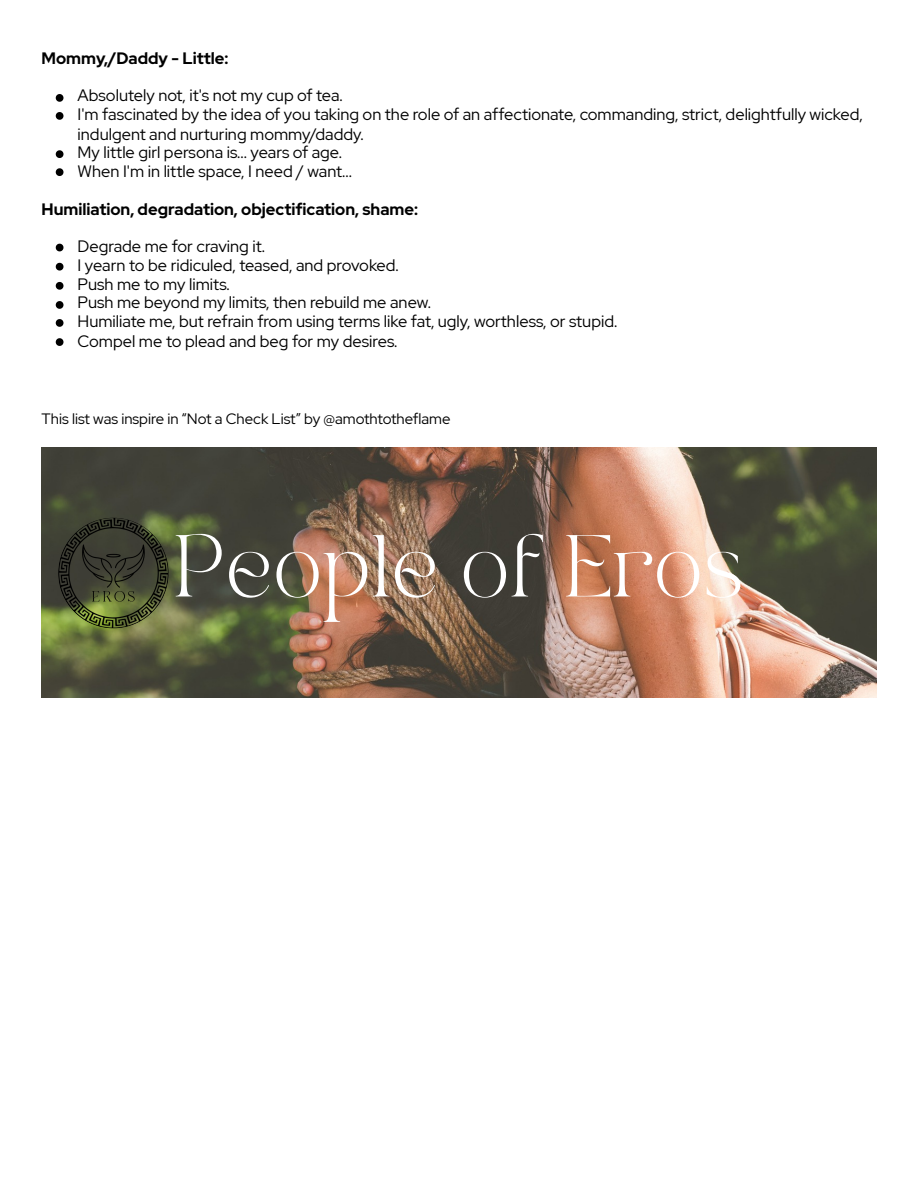
<style>
.page{position:relative;width:918px;height:1186px;background:#fff}
.page>*{position:absolute;margin:0;border:0;box-sizing:border-box;transform-origin:0 0}
.t1{font:61.35px "TAN PEARL Regular";color:#fff}
.t2{font:16.5px/19.2px "Red Hat Display";color:#000}
.t3{font:700 16.5px "Red Hat Display";color:#000}
.t4{font:15px "Red Hat Display";color:#000}
</style>
<div class="page">
<svg style="left:56px;top:94px;width:7px;height:8px"></svg>
<svg style="left:56px;top:112px;width:7px;height:8px"></svg>
<svg style="left:56px;top:150px;width:7px;height:8px"></svg>
<svg style="left:56px;top:168px;width:7px;height:8px"></svg>
<svg style="left:56px;top:244px;width:7px;height:7px"></svg>
<svg style="left:56px;top:263px;width:7px;height:7px"></svg>
<svg style="left:56px;top:282px;width:7px;height:8px"></svg>
<svg style="left:56px;top:301px;width:7px;height:8px"></svg>
<svg style="left:56px;top:319px;width:7px;height:8px"></svg>
<svg style="left:56px;top:338px;width:7px;height:8px"></svg>
<img style="left:42px;top:448px;width:834px;height:250px">
<img style="left:58px;top:518px;width:111px;height:110px;border-radius:50%">
<p class="t3" style="left:42px;top:47px;width:188px">Mommy,/Daddy - Little:</p>
<p class="t2" style="left:78px;top:86px;width:267px">Absolutely not, it's not my cup of tea.</p>
<p class="t2" style="left:78px;top:105px;width:787px">I'm fascinated by the idea of you taking on the role of an affectionate, commanding, strict, delightfully wicked, indulgent and nurturing mommy/daddy.</p>
<p class="t2" style="left:78px;top:142px;width:266px">My little girl persona is... years of age.</p>
<p class="t2" style="left:78px;top:161px;width:276px">When I'm in little space, I need / want...</p>
<p class="t3" style="left:42px;top:198px;width:378px">Humiliation, degradation, objectification, shame:</p>
<p class="t2" style="left:78px;top:237px;width:189px">Degrade me for craving it.</p>
<p class="t2" style="left:78px;top:256px;width:323px">I yearn to be ridiculed, teased, and provoked.</p>
<p class="t2" style="left:78px;top:275px;width:154px">Push me to my limits.</p>
<p class="t2" style="left:78px;top:293px;width:355px">Push me beyond my limits, then rebuild me anew.</p>
<p class="t2" style="left:78px;top:312px;width:541px">Humiliate me, but refrain from using terms like fat, ugly, worthless, or stupid.</p>
<p class="t2" style="left:78px;top:331px;width:321px">Compel me to plead and beg for my desires.</p>
<p class="t4" style="left:42px;top:409px;width:411px">This list was inspire in “Not a Check List” by @amothtotheflame</p>
<p class="t1" style="left:174px;top:534px;width:572px">People of Eros</p>
</div>
